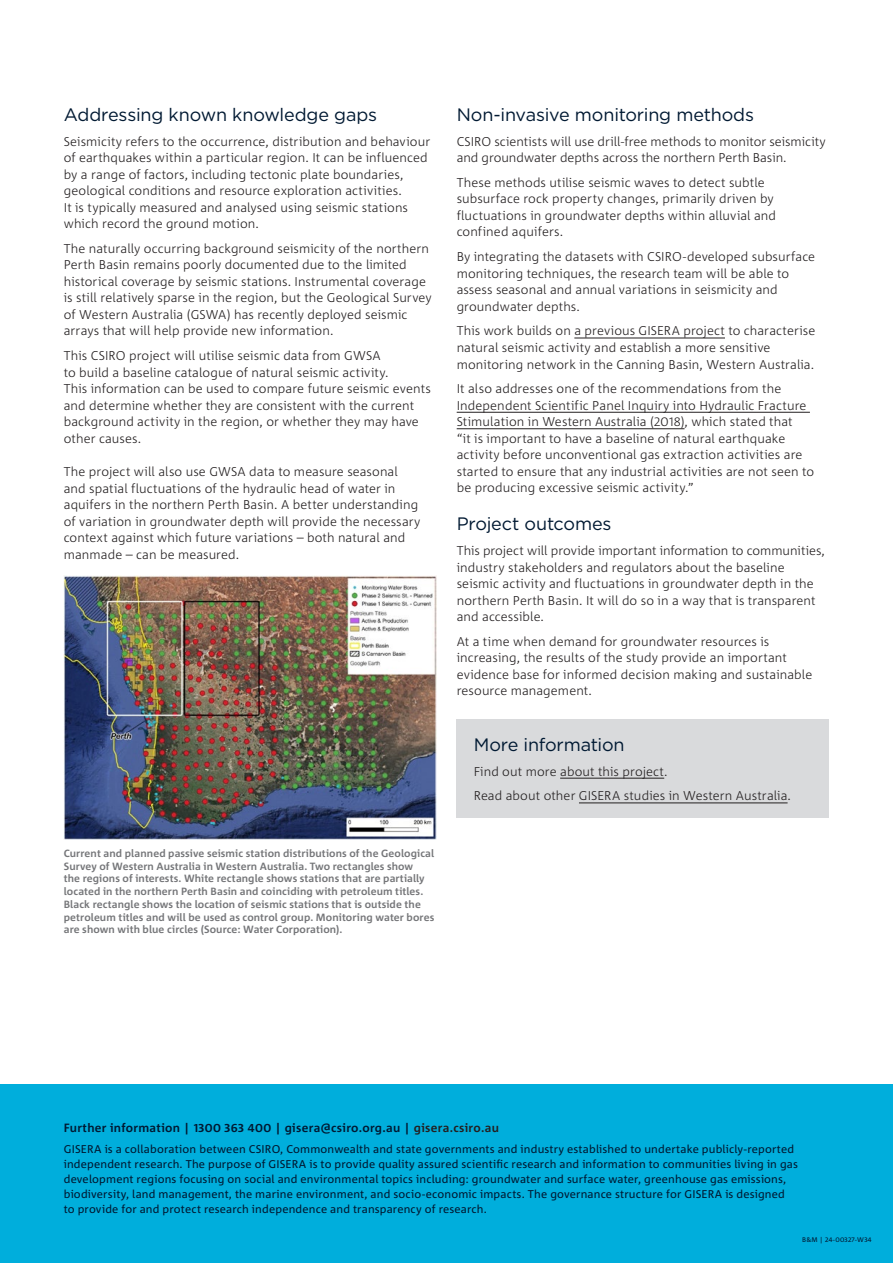
<style>
.page{position:relative;width:893px;height:1263px;background:#fff}
.page>*{position:absolute;margin:0;border:0;box-sizing:border-box;transform-origin:0 0}
.Heading{font:18px "Gotham";letter-spacing:-.01em;color:#001932}
.Body_Copy{font:300 12.75px/16.5px "Corpid C1";letter-spacing:.005em;color:#231f20}
.Heading-2{font:300 12.75px/16.5px "Corpid C1";letter-spacing:.005em;color:#231f20}
.Back_Cov__Heading{font:700 12px "Corpid C1";letter-spacing:.025em;color:#001932}
.Back_Cov__Copy{font:11.25px/15px "Corpid C1";letter-spacing:.015em;color:#001932}
.t1{font:700 10.5px/12.8px "Corpid C1";letter-spacing:.01em;color:#757679}
.t2{font:6.75px "Corpid C1";letter-spacing:.035em;color:#001932}
.s1{color:#231f20}
</style>
<div class="page">
<div style="left:0;top:1084px;width:893px;height:179px;background:#00aedc"></div>
<hr style="left:574px;top:338px;width:151px;height:1px;background:#231f20">
<hr style="left:457px;top:412px;width:353px;height:1px;background:#231f20">
<hr style="left:457px;top:428px;width:228px;height:1px;background:#231f20">
<div style="left:457px;top:719px;width:372px;height:98px;background:#d9dadc"></div>
<hr style="left:560px;top:778px;width:104px;height:1px;background:#231f20">
<hr style="left:579px;top:802px;width:209px;height:1px;background:#231f20">
<img style="left:64px;top:575px;width:372px;height:264px">
<p class="Heading" style="left:64px;top:103px;width:315px">Addressing known knowledge gaps</p>
<p class="Body_Copy" style="left:64px;top:133px;width:368px">Seismicity refers to the occurrence, distribution and behaviour of earthquakes within a particular region. It can be influenced by a range of factors, including tectonic plate boundaries, geological conditions and resource exploration activities.<br>It is typically measured and analysed using seismic stations which record the ground motion.</p>
<p class="Body_Copy" style="left:64px;top:240px;width:369px">The naturally occurring background seismicity of the northern Perth Basin remains poorly documented due to the limited historical coverage by seismic stations. Instrumental coverage is still relatively sparse in the region, but the Geological Survey of Western Australia (GSWA) has recently deployed seismic arrays that will help provide new information.</p>
<p class="Body_Copy" style="left:64px;top:347px;width:369px">This CSIRO project will utilise seismic data from GWSA<br>to build a baseline catalogue of natural seismic activity.<br>This information can be used to compare future seismic events and determine whether they are consistent with the current background activity in the region, or whether they may have other causes.</p>
<p class="Heading-2" style="left:64px;top:463px;width:358px">The project will also use GWSA data to measure seasonal and spatial fluctuations of the hydraulic head of water in aquifers in the northern Perth Basin. A better understanding of variation in groundwater depth will provide the necessary context against which future variations – both natural and manmade – can be measured.</p>
<p class="t1" style="left:64px;top:847px;width:372px">Current and planned passive seismic station distributions of the Geological Survey of Western Australia in Western Australia. Two rectangles show<br>the regions of interests. White rectangle shows stations that are partially located in the northern Perth Basin and coinciding with petroleum titles.<br>Black rectangle shows the location of seismic stations that is outside the petroleum titles and will be used as control group. Monitoring water bores are shown with blue circles (Source: Water Corporation).</p>
<p class="Heading" style="left:457px;top:103px;width:299px">Non-invasive monitoring methods</p>
<p class="Body_Copy" style="left:457px;top:133px;width:370px">CSIRO scientists will use drill-free methods to monitor seismicity and groundwater depths across the northern Perth Basin.</p>
<p class="Body_Copy" style="left:457px;top:174px;width:321px">These methods utilise seismic waves to detect subtle subsurface rock property changes, primarily driven by fluctuations in groundwater depths within alluvial and confined aquifers.</p>
<p class="Body_Copy" style="left:457px;top:248px;width:360px">By integrating the datasets with CSIRO-developed subsurface monitoring techniques, the research team will be able to assess seasonal and annual variations in seismicity and groundwater depths.</p>
<p class="Body_Copy" style="left:457px;top:322px;width:360px">This work builds on a previous GISERA project to characterise natural seismic activity and establish a more sensitive monitoring network in the Canning Basin, Western Australia.</p>
<p class="Body_Copy" style="left:457px;top:380px;width:359px">It also addresses one of the recommendations from the Independent Scientific Panel Inquiry into Hydraulic Fracture Stimulation in Western Australia (2018), which stated that<br>“it is important to have a baseline of natural earthquake activity before unconventional gas extraction activities are started to ensure that any industrial activities are not seen to be producing excessive seismic activity.”</p>
<p class="Heading" style="left:457px;top:512px;width:156px">Project outcomes</p>
<p class="Body_Copy" style="left:457px;top:542px;width:370px">This project will provide important information to communities, industry stakeholders and regulators about the baseline seismic activity and fluctuations in groundwater depth in the northern Perth Basin. It will do so in a way that is transparent and accessible.</p>
<p class="Body_Copy" style="left:457px;top:633px;width:357px">At a time when demand for groundwater resources is increasing, the results of the study provide an important evidence base for informed decision making and sustainable resource management.</p>
<p class="Heading" style="left:474px;top:733px;width:152px">More information</p>
<p class="Body_Copy" style="left:474px;top:762px;width:195px">Find out more about this project.</p>
<p class="Body_Copy" style="left:474px;top:787px;width:319px">Read about other GISERA studies in Western Australia.</p>
<p class="Back_Cov__Heading" style="left:64px;top:1120px;width:437px">Further information | 1300 363 400 | gisera@csiro.org.au | <span class="s1">gisera.csiro.au</span></p>
<p class="Back_Cov__Copy" style="left:64px;top:1141px;width:736px">GISERA is a collaboration between CSIRO, Commonwealth and state governments and industry established to undertake publicly‑reported independent research. The purpose of GISERA is to provide quality assured scientific research and information to communities living in gas development regions focusing on social and environmental topics including: groundwater and surface water, greenhouse gas emissions, biodiversity, land management, the marine environment, and socio-economic impacts. The governance structure for GISERA is designed to provide for and protect research independence and transparency of research.</p>
<p class="t2" style="left:802px;top:1235px;width:71px">B&amp;M | 24-00327-W34</p>
</div>
